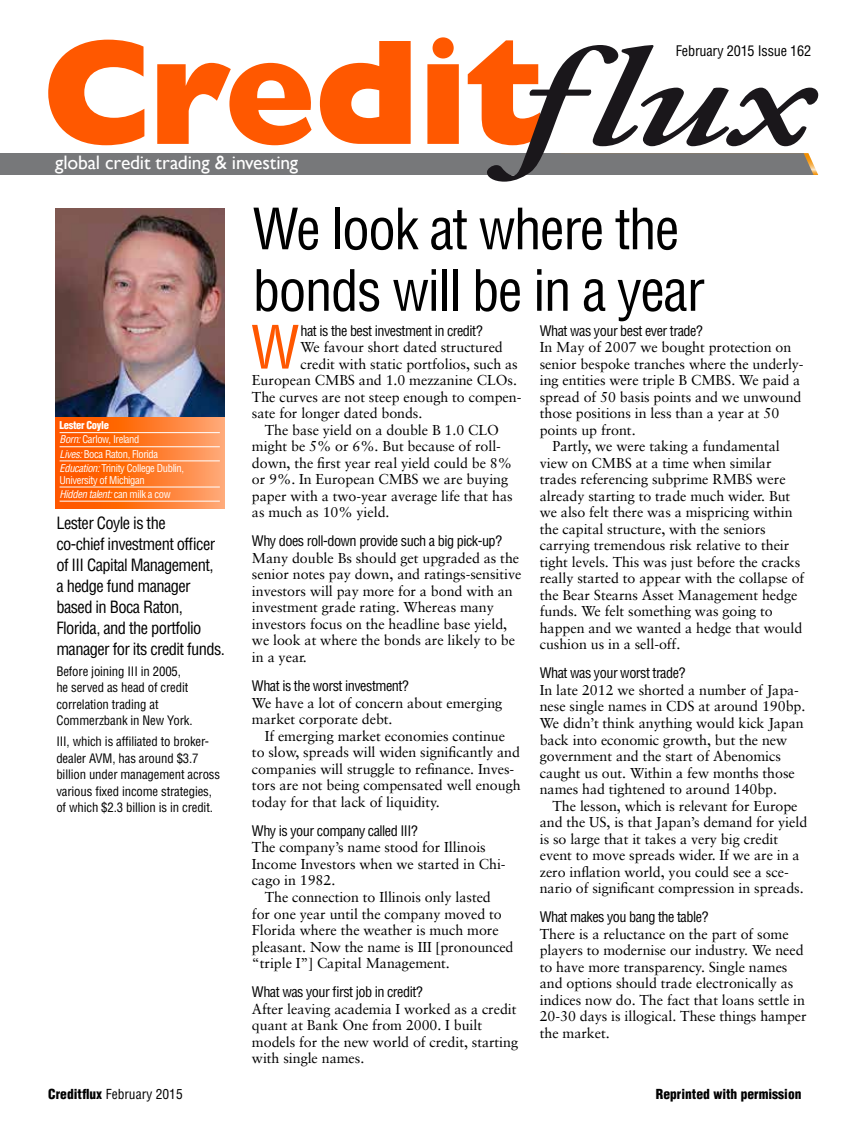
<style>
.page{position:relative;width:864px;height:1127px;background:#fff}
.page>*{position:absolute;margin:0;border:0;box-sizing:border-box;transform-origin:0 0}
.t1{font:condensed 58.2px "Helvetica LT Std";color:#ff5700}
.t2{font:condensed 55.5px/61.5px "Helvetica LT Std";letter-spacing:-.03em;color:#000}
.t3{font:19.5px "Gill Sans";letter-spacing:-.01em;color:#fff}
.t4{font:condensed 16.5px/21px "Helvetica LT Std";letter-spacing:-.035em;color:#000}
.t5{font:14.25px/16.5px "Sabon LT";letter-spacing:-.005em;color:#000}
.t6{font:condensed 14.25px "Helvetica LT Std";letter-spacing:-.035em;color:#000}
.t7{font:condensed 14.25px "Helvetica LT Std";letter-spacing:-.015em;color:#000}
.t8{font:900 condensed 13.5px "Helvetica LT Std";color:#000}
.t9{font:condensed 13.5px "Helvetica LT Std";color:#000}
.t10{font:condensed 12.75px/16.5px "Helvetica LT Std";letter-spacing:-.01em;color:#000}
.t11{font:condensed 10.5px/14.1px "Helvetica LT Std";letter-spacing:-.035em;color:#fff}
.s1{font-weight:900}
.s2{font-style:italic}
</style>
<div class="page">
<div style="left:0;top:153px;width:564px;height:22px;background:#77787a"></div>
<img style="left:55px;top:209px;width:169px;height:208px">
<svg style="left:55px;top:417px;width:169px;height:91px;background:#ff7929"></svg>
<hr style="left:60px;top:432px;width:160px;height:1px;background:#fff">
<hr style="left:60px;top:446px;width:160px;height:1px;background:#fff">
<hr style="left:60px;top:461px;width:160px;height:1px;background:#fff">
<hr style="left:60px;top:487px;width:160px;height:1px;background:#fff">
<hr style="left:60px;top:501px;width:160px;height:1px;background:#fff">
<svg style="left:48px;top:40px;width:96px;height:105px"></svg>
<svg style="left:157px;top:63px;width:155px;height:82px"></svg>
<svg style="left:320px;top:41px;width:90px;height:103px"></svg>
<svg style="left:427px;top:37px;width:31px;height:107px;background:#ff7228"></svg>
<svg style="left:467px;top:40px;width:350px;height:142px"></svg>
<h3 class="t3" style="left:55px;top:151px;width:244px">global credit trading &amp; investing</h3>
<p class="t7" style="left:675px;top:42px;width:137px">February 2015 Issue 162</p>
<p class="t11" style="left:60px;top:418px;width:126px"><span class="s1">Lester Coyle<br></span><span class="s2">Born:</span> Carlow, Ireland<br><span class="s2">Lives:</span> Boca Raton, Florida<br><span class="s2">Education:</span> Trinity College Dublin,</p>
<p class="t11" style="left:60px;top:473px;width:113px">University of Michigan<br><span class="s2">Hidden talent:</span> can milk a cow</p>
<p class="t4" style="left:56px;top:512px;width:170px">Lester Coyle is the<br>co-chief investment officer of III Capital Management,<br>a hedge fund manager based in Boca Raton,<br>Florida, and the portfolio manager for its credit funds.</p>
<p class="t10" style="left:56px;top:663px;width:138px">Before joining III in 2005, he served as head of credit correlation trading at<br>Commerzbank in New York.</p>
<p class="t10" style="left:56px;top:733px;width:165px">III, which is affiliated to broker&shy;dealer AVM, has around $3.7 billion under management across various fixed income strategies, of which $2.3 billion is in credit.</p>
<h2 class="t2" style="left:252px;top:198px;width:453px">We look at where the bonds will be in a year</h2>
<h1 class="t1" style="left:251px;top:311px;width:50px">W</h1>
<p class="t6" style="left:300px;top:321px;width:184px">hat is the best investment in credit?</p>
<p class="t5" style="left:300px;top:339px;width:204px">We favour short dated structured</p>
<p class="t5" style="left:300px;top:355px;width:219px">credit with static portfolios, such as</p>
<p class="t5" style="left:252px;top:372px;width:266px">European CMBS and 1.0 mezzanine CLOs.</p>
<p class="t5" style="left:252px;top:388px;width:271px">The curves are not steep enough to compen-</p>
<p class="t5" style="left:252px;top:405px;width:172px">sate for longer dated bonds.</p>
<p class="t5" style="left:264px;top:421px;width:235px">The base yield on a double B 1.0 CLO</p>
<p class="t5" style="left:252px;top:438px;width:250px">might be 5% or 6%. But because of roll-</p>
<p class="t5" style="left:252px;top:454px;width:261px">down, the first year real yield could be 8%</p>
<p class="t5" style="left:252px;top:471px;width:258px">or 9%. In European CMBS we are buying</p>
<p class="t5" style="left:252px;top:487px;width:262px">paper with a two-year average life that has</p>
<p class="t5" style="left:252px;top:504px;width:139px">as much as 10% yield.</p>
<p class="t6" style="left:252px;top:532px;width:252px">Why does roll-down provide such a big pick-up?</p>
<p class="t5" style="left:252px;top:549px;width:271px">Many double Bs should get upgraded as the senior notes pay down, and ratings-sensitive investors will pay more for a bond with an investment grade rating. Whereas many investors focus on the headline base yield, we look at where the bonds are likely to be in a year.</p>
<p class="t6" style="left:252px;top:677px;width:158px">What is the worst investment?</p>
<p class="t5" style="left:252px;top:694px;width:252px">We have a lot of concern about emerging market corporate debt.</p>
<p class="t5" style="left:252px;top:727px;width:270px;text-indent:13px">If emerging market economies continue to slow, spreads will widen significantly and companies will struggle to refinance. Inves&shy;tors are not being compensated well enough today for that lack of liquidity.</p>
<p class="t6" style="left:252px;top:822px;width:167px">Why is your company called III?</p>
<p class="t5" style="left:252px;top:839px;width:255px">The company’s name stood for Illinois<br>Income Investors when we started in Chi&shy;cago in 1982.</p>
<p class="t5" style="left:252px;top:888px;width:263px;text-indent:13px">The connection to Illinois only lasted<br>for one year until the company moved to Florida where the weather is much more pleasant. Now the name is III [pronounced “triple I”] Capital Management.</p>
<p class="t6" style="left:252px;top:983px;width:172px">What was your first job in credit?</p>
<p class="t5" style="left:252px;top:1000px;width:267px">After leaving academia I worked as a credit quant at Bank One from 2000. I built models for the new world of credit, starting with single names.</p>
<p class="t6" style="left:539px;top:321px;width:165px">What was your best ever trade?</p>
<p class="t5" style="left:539px;top:339px;width:253px">In May of 2007 we bought protection on</p>
<p class="t5" style="left:539px;top:355px;width:265px">senior bespoke tranches where the underly-</p>
<p class="t5" style="left:539px;top:372px;width:262px">ing entities were triple B CMBS. We paid a</p>
<p class="t5" style="left:539px;top:388px;width:263px">spread of 50 basis points and we unwound</p>
<p class="t5" style="left:539px;top:405px;width:241px">those positions in less than a year at 50</p>
<p class="t5" style="left:539px;top:421px;width:97px">points up front.</p>
<p class="t5" style="left:552px;top:438px;width:229px">Partly, we were taking a fundamental</p>
<p class="t5" style="left:539px;top:454px;width:233px">view on CMBS at a time when similar</p>
<p class="t5" style="left:539px;top:471px;width:247px">trades referencing subprime RMBS were</p>
<p class="t5" style="left:539px;top:487px;width:252px">already starting to trade much wider. But</p>
<p class="t5" style="left:539px;top:504px;width:254px">we also felt there was a mispricing within</p>
<p class="t5" style="left:539px;top:520px;width:227px">the capital structure, with the seniors</p>
<p class="t5" style="left:539px;top:537px;width:251px">carrying tremendous risk relative to their</p>
<p class="t5" style="left:539px;top:553px;width:262px">tight levels. This was just before the cracks</p>
<p class="t5" style="left:539px;top:570px;width:266px">really started to appear with the collapse of</p>
<p class="t5" style="left:539px;top:586px;width:259px">the Bear Stearns Asset Management hedge</p>
<p class="t5" style="left:539px;top:603px;width:234px">funds. We felt something was going to</p>
<p class="t5" style="left:539px;top:619px;width:264px">happen and we wanted a hedge that would</p>
<p class="t5" style="left:539px;top:636px;width:142px">cushion us in a sell-off.</p>
<p class="t6" style="left:539px;top:664px;width:147px">What was your worst trade?</p>
<p class="t5" style="left:539px;top:681px;width:267px">In late 2012 we shorted a number of Japa&shy;nese single names in CDS at around 190bp.<br>We didn’t think anything would kick Japan back into economic growth, but the new government and the start of Abenomics caught us out. Within a few months those names had tightened to around 140bp.</p>
<p class="t5" style="left:539px;top:797px;width:269px;text-indent:13px">The lesson, which is relevant for Europe and the US, is that Japan’s demand for yield is so large that it takes a very big credit event to move spreads wider. If we are in a zero inflation world, you could see a sce&shy;nario of significant compression in spreads.</p>
<p class="t6" style="left:539px;top:908px;width:170px">What makes you bang the table?</p>
<p class="t5" style="left:539px;top:925px;width:268px">There is a reluctance on the part of some players to modernise our industry. We need to have more transparency. Single names and options should trade electronically as indices now do. The fact that loans settle in 20-30 days is illogical. These things hamper the market.</p>
<p class="t9" style="left:48px;top:1086px;width:136px"><span class="s1">Creditflux</span> February 2015</p>
<p class="t8" style="left:655px;top:1085px;width:147px">Reprinted with permission</p>
</div>
